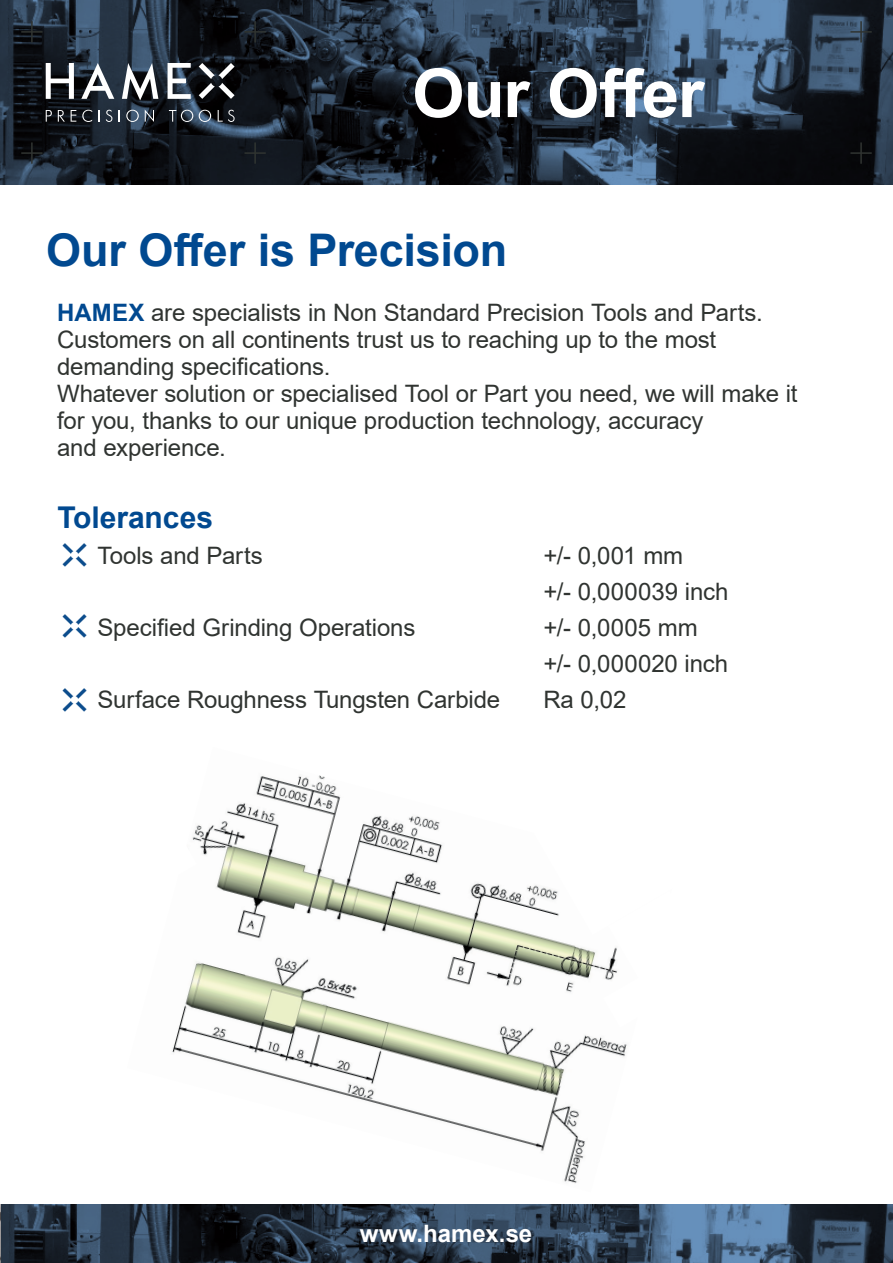
<style>
.page{position:relative;width:893px;height:1263px;background:#fff}
.page>*{position:absolute;margin:0;border:0;box-sizing:border-box;transform-origin:0 0}
.t1{font:700 67.5px "Arial";letter-spacing:-.02em;color:#fff}
.t2{font:700 45px "Arial";letter-spacing:-.005em;color:#014990}
.t3{font:700 30px "Arial";color:#014990}
.t4{font:24px/27px "Arial";letter-spacing:-.005em;color:#303431}
.t5{font:700 24px "Arial";letter-spacing:.005em;color:#fff}
.s1{font-weight:700;color:#014990}
</style>
<div class="page">
<svg style="left:0;top:0;width:893px;height:185px;background:#212e3c"></svg>
<hr style="left:254px;top:21px;width:2px;height:22px;background:#303431">
<hr style="left:244px;top:31px;width:22px;height:2px;background:#303431">
<hr style="left:254px;top:142px;width:2px;height:22px;background:#303431">
<hr style="left:244px;top:152px;width:22px;height:2px;background:#303431">
<hr style="left:860px;top:21px;width:2px;height:22px;background:#303431">
<hr style="left:850px;top:31px;width:22px;height:2px;background:#303431">
<hr style="left:860px;top:142px;width:2px;height:22px;background:#303431">
<hr style="left:850px;top:152px;width:22px;height:2px;background:#303431">
<hr style="left:31px;top:21px;width:2px;height:22px;background:#303431">
<hr style="left:21px;top:31px;width:22px;height:2px;background:#303431">
<hr style="left:31px;top:142px;width:2px;height:22px;background:#303431">
<hr style="left:21px;top:152px;width:22px;height:2px;background:#303431">
<svg style="left:46px;top:63px;width:28px;height:36px"></svg>
<svg style="left:168px;top:63px;width:23px;height:36px"></svg>
<svg style="left:122px;top:63px;width:36px;height:37px"></svg>
<svg style="left:81px;top:63px;width:33px;height:36px"></svg>
<svg style="left:199px;top:63px;width:36px;height:36px"></svg>
<svg style="left:46px;top:110px;width:6px;height:12px"></svg>
<svg style="left:58px;top:110px;width:7px;height:12px"></svg>
<svg style="left:71px;top:110px;width:5px;height:12px"></svg>
<svg style="left:82px;top:110px;width:10px;height:12px"></svg>
<svg style="left:99px;top:110px;width:1px;height:12px"></svg>
<svg style="left:106px;top:110px;width:6px;height:12px"></svg>
<svg style="left:119px;top:110px;width:1px;height:12px"></svg>
<svg style="left:126px;top:110px;width:13px;height:12px"></svg>
<svg style="left:145px;top:109px;width:9px;height:13px"></svg>
<svg style="left:169px;top:110px;width:24px;height:12px"></svg>
<svg style="left:199px;top:110px;width:12px;height:12px"></svg>
<svg style="left:218px;top:110px;width:17px;height:12px"></svg>
<img style="left:172px;top:775px;width:455px;height:409px">
<svg style="left:528px;top:775px;width:99px;height:253px"></svg>
<svg style="left:172px;top:835px;width:25px;height:42px"></svg>
<svg style="left:1px;top:1204px;width:892px;height:59px;background:#2e4054"></svg>
<img style="left:62px;top:543px;width:25px;height:24px">
<img style="left:62px;top:688px;width:25px;height:24px">
<img style="left:62px;top:614px;width:25px;height:24px">
<h1 class="t1" style="left:412px;top:46px;width:294px">Our Offer</h1>
<h2 class="t2" style="left:46px;top:218px;width:463px">Our Offer is Precision</h2>
<p class="t4" style="left:57px;top:299px;width:742px"><span class="s1">HAMEX</span> are specialists in Non Standard Precision Tools and Parts.<br>Customers on all continents trust us to reaching up to the most demanding specifications.<br>Whatever solution or specialised Tool or Part you need, we will make it for you, thanks to our unique production technology, accuracy<br>and experience.</p>
<p class="t3" style="left:57px;top:496px;width:157px">Tolerances</p>
<p class="t4" style="left:97px;top:541px;width:167px">Tools and Parts</p>
<p class="t4" style="left:543px;top:537px;width:187px;line-height:36px">+/- 0,001 mm<br>+/- 0,000039 inch</p>
<p class="t4" style="left:97px;top:613px;width:319px">Specified Grinding Operations</p>
<p class="t4" style="left:543px;top:609px;width:186px;line-height:36px">+/- 0,0005 mm +/- 0,000020 inch</p>
<p class="t4" style="left:97px;top:685px;width:404px">Surface Roughness Tungsten Carbide</p>
<p class="t4" style="left:543px;top:685px;width:84px">Ra 0,02</p>
<p class="t5" style="left:360px;top:1216px;width:174px">www.hamex.se</p>
</div>
